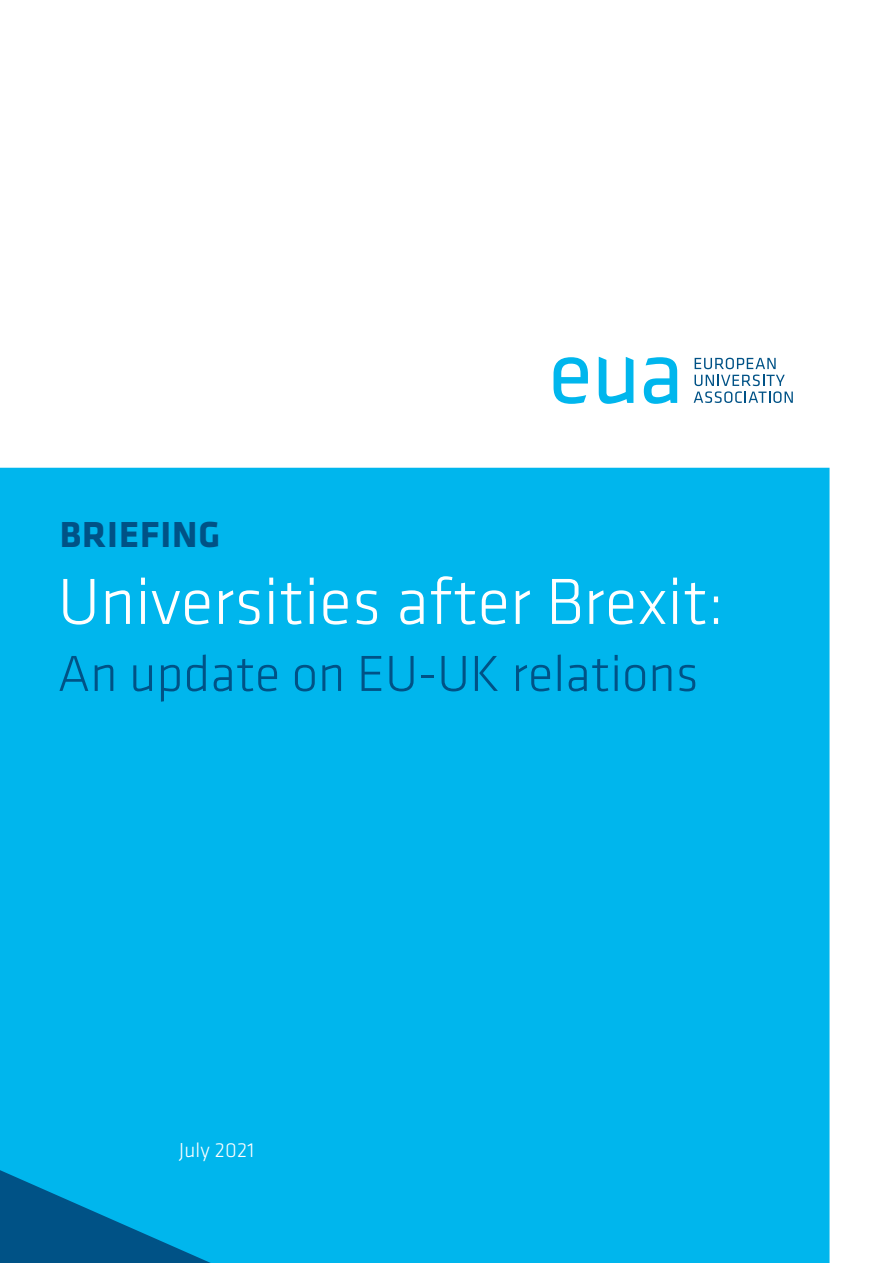
<style>
.page{position:relative;width:893px;height:1263px;background:#fff}
.page>*{position:absolute;margin:0;border:0;box-sizing:border-box;transform-origin:0 0}
.t1{font:300 67.5px "Klavika Basic";color:#fff}
.t2{font:300 52.5px "Klavika Basic";color:#005286}
.t3{font:700 37.5px "Klavika Basic";letter-spacing:.025em;color:#005286}
.t4{font:300 21px "Klavika Basic";letter-spacing:.01em;color:#fff}
</style>
<div class="page">
<div style="left:0;top:468px;width:829px;height:795px;background:#00b6ed"></div>
<svg style="left:599px;top:357px;width:34px;height:47px"></svg>
<svg style="left:554px;top:357px;width:34px;height:47px"></svg>
<svg style="left:644px;top:357px;width:33px;height:47px"></svg>
<svg style="left:695px;top:358px;width:81px;height:11px"></svg>
<svg style="left:694px;top:375px;width:99px;height:28px"></svg>
<svg style="left:0;top:1164px;width:240px;height:99px;background:#008cc1"></svg>
<p class="t3" style="left:60px;top:507px;width:162px">BRIEFING</p>
<p class="t1" style="left:58px;top:561px;width:668px">Universities after Brexit:</p>
<p class="t2" style="left:58px;top:642px;width:642px">An update on EU-UK relations</p>
<p class="t4" style="left:179px;top:1137px;width:77px">July 2021</p>
</div>
